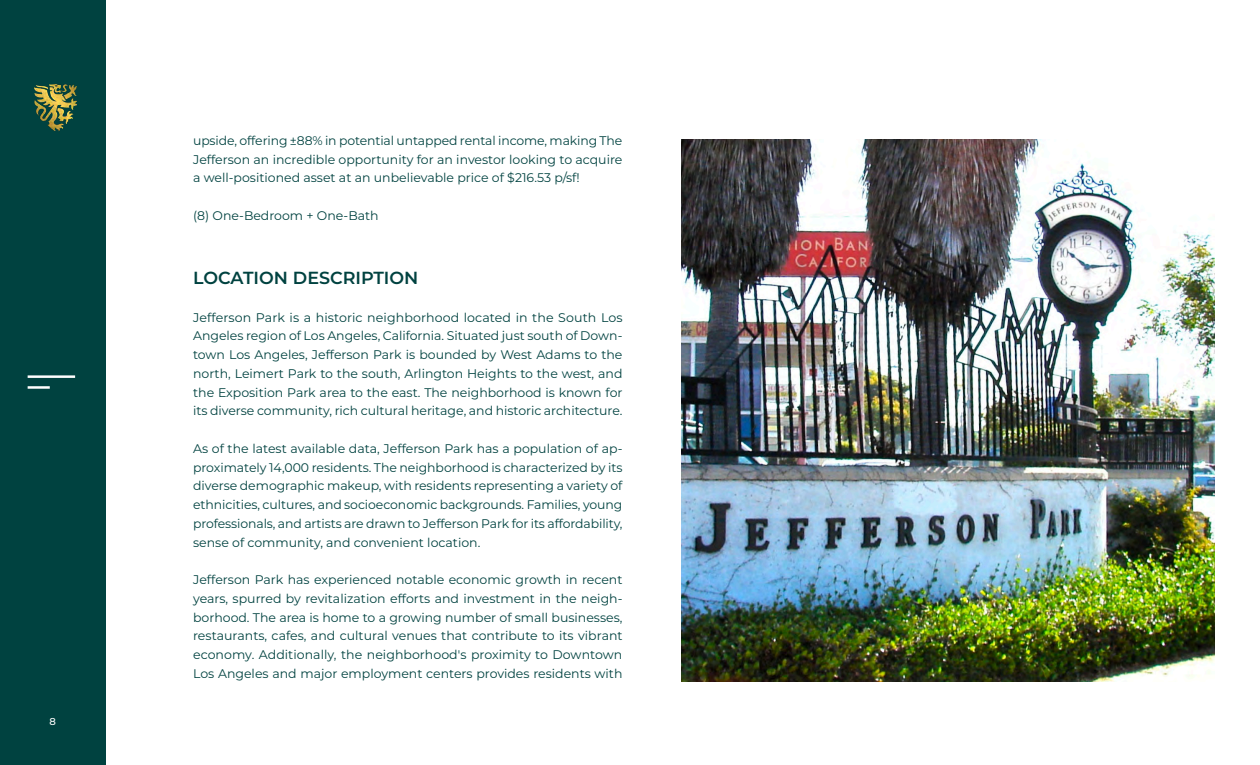
<style>
.page{position:relative;width:1260px;height:765px;background:#fff}
.page>*{position:absolute;margin:0;border:0;box-sizing:border-box;transform-origin:0 0}
.t1{font:600 17.5px "Montserrat";color:#004240}
.t2{font:12.5px/18.8px "Montserrat";color:#004240;text-align:justify}
.t3{font:500 10px "Montserrat";color:#fff}
</style>
<div class="page">
<img style="left:681px;top:140px;width:534px;height:542px">
<div style="left:0;top:0;width:106px;height:765px;background:#004240"></div>
<hr style="left:28px;top:375px;width:47px;height:3px;background:#fff">
<hr style="left:28px;top:386px;width:22px;height:3px;background:#fff">
<img style="left:34px;top:84px;width:42px;height:48px">
<p class="t3" style="left:50px;top:714px;width:8px">8</p>
<p class="t2" style="left:193px;top:131px;width:431px">upside, offering ±88% in potential untapped rental income, making The Jefferson an incredible opportunity for an investor looking to acquire a well-positioned asset at an unbelievable price of $216.53 p/sf!</p>
<p class="t2" style="left:193px;top:206px;width:187px">(8) One-Bedroom + One-Bath</p>
<p class="t1" style="left:193px;top:266px;width:227px">LOCATION DESCRIPTION</p>
<p class="t2" style="left:193px;top:307px;width:431px">Jefferson Park is a historic neighborhood located in the South Los Angeles region of Los Angeles, California. Situated just south of Down&shy;town Los Angeles, Jefferson Park is bounded by West Adams to the north, Leimert Park to the south, Arlington Heights to the west, and the Exposition Park area to the east. The neighborhood is known for its diverse community, rich cultural heritage, and historic architecture.</p>
<p class="t2" style="left:193px;top:439px;width:431px">As of the latest available data, Jefferson Park has a population of ap&shy;proximately 14,000 residents. The neighborhood is characterized by its diverse demographic makeup, with residents representing a variety of ethnicities, cultures, and socioeconomic backgrounds. Families, young professionals, and artists are drawn to Jefferson Park for its affordability, sense of community, and convenient location.</p>
<p class="t2" style="left:193px;top:570px;width:431px">Jefferson Park has experienced notable economic growth in recent years, spurred by revitalization efforts and investment in the neigh&shy;borhood. The area is home to a growing number of small businesses, restaurants, cafes, and cultural venues that contribute to its vibrant economy. Additionally, the neighborhood's proximity to Downtown Los Angeles and major employment centers provides residents with</p>
</div>
